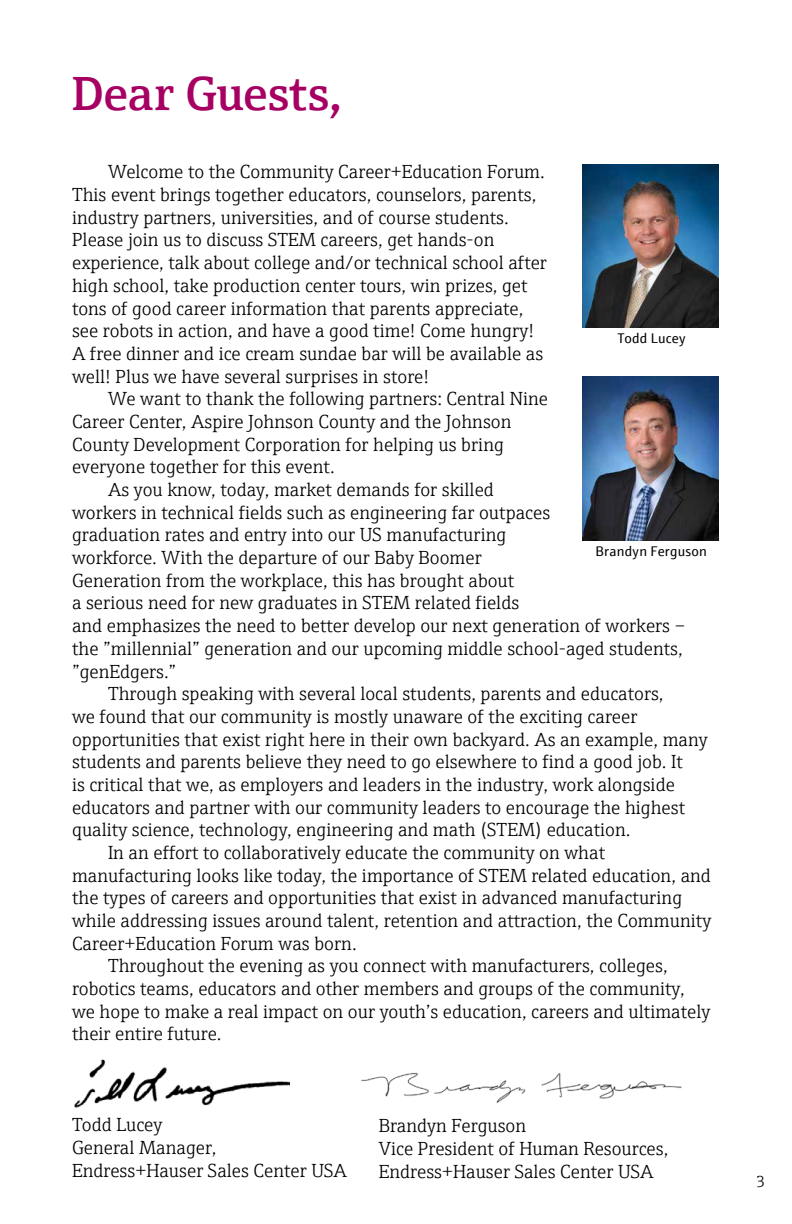
<style>
.page{position:relative;width:792px;height:1224px;background:#fff}
.page>*{position:absolute;margin:0;border:0;box-sizing:border-box;transform-origin:0 0}
.t1{font:600 48px "E+H Serif";letter-spacing:-.005em;color:#a70063}
.t2{font:300 19px/22.6px "E+H Serif";color:#000}
.t3{font:300 16px "E+H Serif";color:#000}
.t4{font:14px "E+H Sans";letter-spacing:.015em;color:#000}
</style>
<div class="page">
<img style="left:74px;top:1059px;width:215px;height:48px">
<img style="left:361px;top:1072px;width:321px;height:31px">
<img style="left:583px;top:164px;width:135px;height:164px">
<img style="left:583px;top:377px;width:135px;height:163px">
<h1 class="t1" style="left:72px;top:57px;width:272px">Dear Guests,</h1>
<p class="t2" style="left:72px;top:159px;width:477px;text-indent:36px">Welcome to the Community Career+Education Forum.<br>This event brings together educators, counselors, parents, industry partners, universities, and of course students.<br>Please join us to discuss STEM careers, get hands-on experience, talk about college and/or technical school after high school, take production center tours, win prizes, get tons of good career information that parents appreciate, see robots in action, and have a good time! Come hungry!<br>A free dinner and ice cream sundae bar will be available as well! Plus we have several surprises in store!</p>
<p class="t2" style="left:108px;top:386px;width:442px">We want to thank the following partners: Central Nine</p>
<p class="t2" style="left:72px;top:409px;width:441px">Career Center, Aspire Johnson County and the Johnson</p>
<p class="t2" style="left:72px;top:432px;width:433px">County Development Corporation for helping us bring</p>
<p class="t2" style="left:72px;top:454px;width:264px">everyone together for this event.</p>
<p class="t2" style="left:108px;top:477px;width:387px">As you know, today, market demands for skilled</p>
<p class="t2" style="left:72px;top:500px;width:480px">workers in technical fields such as engineering far outpaces</p>
<p class="t2" style="left:72px;top:522px;width:436px">graduation rates and entry into our US manufacturing</p>
<p class="t2" style="left:72px;top:545px;width:411px">workforce. With the departure of our Baby Boomer</p>
<p class="t2" style="left:72px;top:568px;width:444px">Generation from the workplace, this has brought about</p>
<p class="t2" style="left:72px;top:590px;width:449px">a serious need for new graduates in STEM related fields</p>
<p class="t2" style="left:72px;top:613px;width:615px">and emphasizes the need to better develop our next generation of workers –</p>
<p class="t2" style="left:72px;top:636px;width:612px">the ”millennial” generation and our upcoming middle school-aged students,</p>
<p class="t2" style="left:72px;top:658px;width:106px">”genEdgers.”</p>
<p class="t2" style="left:108px;top:681px;width:557px">Through speaking with several local students, parents and educators,</p>
<p class="t2" style="left:72px;top:704px;width:567px">we found that our community is mostly unaware of the exciting career</p>
<p class="t2" style="left:72px;top:726px;width:637px">opportunities that exist right here in their own backyard. As an example, many</p>
<p class="t2" style="left:72px;top:749px;width:612px">students and parents believe they need to go elsewhere to find a good job. It</p>
<p class="t2" style="left:72px;top:772px;width:604px">is critical that we, as employers and leaders in the industry, work alongside</p>
<p class="t2" style="left:72px;top:795px;width:615px">educators and partner with our community leaders to encourage the highest</p>
<p class="t2" style="left:72px;top:817px;width:560px">quality science, technology, engineering and math (STEM) education.</p>
<p class="t2" style="left:108px;top:840px;width:499px">In an effort to collaboratively educate the community on what</p>
<p class="t2" style="left:72px;top:863px;width:641px">manufacturing looks like today, the importance of STEM related education, and</p>
<p class="t2" style="left:72px;top:885px;width:612px">the types of careers and opportunities that exist in advanced manufacturing</p>
<p class="t2" style="left:72px;top:908px;width:641px">while addressing issues around talent, retention and attraction, the Community</p>
<p class="t2" style="left:72px;top:931px;width:286px">Career+Education Forum was born.</p>
<p class="t2" style="left:108px;top:953px;width:561px">Throughout the evening as you connect with manufacturers, colleges,</p>
<p class="t2" style="left:72px;top:976px;width:614px">robotics teams, educators and other members and groups of the community,</p>
<p class="t2" style="left:72px;top:999px;width:640px">we hope to make a real impact on our youth’s education, careers and ultimately</p>
<p class="t2" style="left:72px;top:1021px;width:151px">their entire future.</p>
<p class="t4" style="left:617px;top:328px;width:70px">Todd Lucey</p>
<p class="t4" style="left:596px;top:540px;width:113px">Brandyn Ferguson</p>
<p class="t2" style="left:72px;top:1112px;width:276px">Todd Lucey<br>General Manager,<br>Endress+Hauser Sales Center USA</p>
<p class="t2" style="left:379px;top:1113px;width:291px">Brandyn Ferguson<br>Vice President of Human Resources,<br>Endress+Hauser Sales Center USA</p>
<p class="t3" style="left:756px;top:1170px;width:11px">3</p>
</div>
